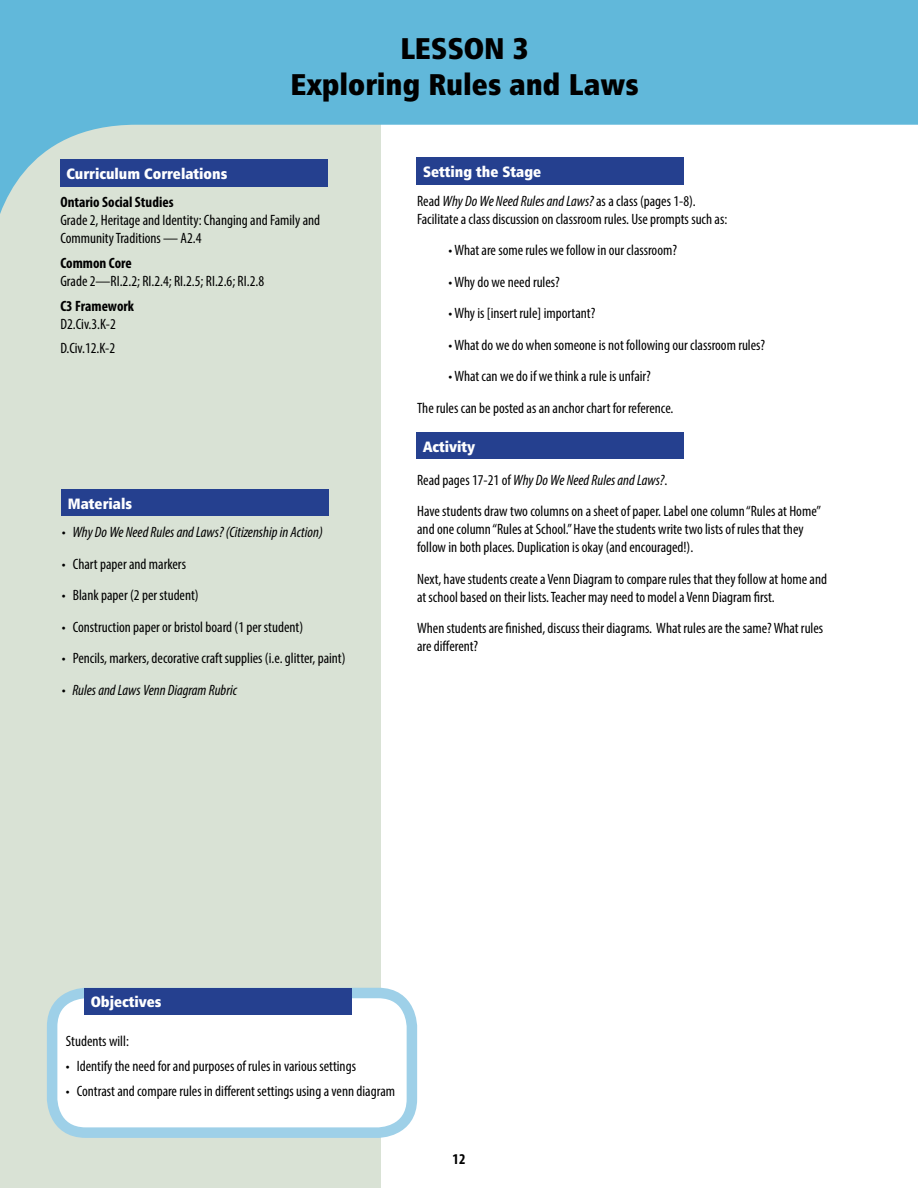
<style>
.page{position:relative;width:918px;height:1188px;background:#fff}
.page>*{position:absolute;margin:0;border:0;box-sizing:border-box;transform-origin:0 0}
.t1{font:30px/36px "Humanist 777 BT Extra Black Cond B";color:#000;text-align:center}
.t2{font:condensed 15px/18px "Myriad Pro";color:#000}
.t3{font:italic condensed 15px "Myriad Pro";color:#000}
.t4{font:15px "Humanist 777 BT Extra Black Cond B";color:#fff}
.t5{font:700 condensed 15px "Myriad Pro";color:#000}
.s1{font-style:italic}
</style>
<div class="page">
<div style="left:0;top:0;width:380px;height:1188px;background:#d9e2d5"></div>
<svg style="left:0;top:0;width:918px;height:250px;fill:#61b8da"></svg>
<div style="left:52px;top:993px;width:360px;height:140px;background:#fff;border-radius:34px"></div>
<div style="left:47px;top:988px;width:370px;height:150px;border:10px solid #9ed0e8;border-radius:34px"></div>
<div style="left:84px;top:988px;width:268px;height:27px;background:#25408f"></div>
<div style="left:60px;top:159px;width:267px;height:27px;background:#25408f"></div>
<div style="left:61px;top:489px;width:268px;height:27px;background:#25408f"></div>
<div style="left:416px;top:158px;width:268px;height:27px;background:#25408f"></div>
<div style="left:416px;top:432px;width:268px;height:27px;background:#25408f"></div>
<p class="t4" style="left:66px;top:164px;width:162px">Curriculum Correlations</p>
<h1 class="t1" style="left:290px;top:30px;width:350px">LESSON 3<br>Exploring Rules and Laws</h1>
<p class="t4" style="left:423px;top:162px;width:120px">Setting the Stage</p>
<p class="t5" style="left:60px;top:193px;width:115px">Ontario Social Studies</p>
<p class="t2" style="left:60px;top:211px;width:261px">Grade 2, Heritage and Identity: Changing and Family and<br>Community Traditions — A2.4</p>
<p class="t5" style="left:60px;top:254px;width:73px">Common Core</p>
<p class="t2" style="left:60px;top:272px;width:205px">Grade 2—RI.2.2; RI.2.4; RI.2.5; RI.2.6; RI.2.8</p>
<p class="t5" style="left:60px;top:296px;width:75px">C3 Framework</p>
<p class="t2" style="left:60px;top:311px;width:57px;line-height:24.8px">D2.Civ.3.K-2<br>D.Civ.12.K-2</p>
<p class="t4" style="left:68px;top:494px;width:66px">Materials</p>
<p class="t3" style="left:62px;top:523px;width:262px">• Why Do We Need Rules and Laws? (Citizenship in Action)</p>
<p class="t2" style="left:62px;top:555px;width:126px">• Chart paper and markers</p>
<p class="t2" style="left:62px;top:586px;width:138px">• Blank paper (2 per student)</p>
<p class="t2" style="left:62px;top:618px;width:243px">• Construction paper or bristol board (1 per student)</p>
<p class="t2" style="left:62px;top:649px;width:285px">• Pencils, markers, decorative craft supplies (i.e. glitter, paint)</p>
<p class="t3" style="left:62px;top:681px;width:177px">• Rules and Laws Venn Diagram Rubric</p>
<p class="t2" style="left:417px;top:192px;width:312px">Read <span class="s1">Why Do We Need Rules and Laws?</span> as a class (pages 1-8).<br>Facilitate a class discussion on classroom rules. Use prompts such as:</p>
<p class="t2" style="left:449px;top:241px;width:230px">• What are some rules we follow in our classroom?</p>
<p class="t2" style="left:449px;top:273px;width:113px">• Why do we need rules?</p>
<p class="t2" style="left:449px;top:304px;width:148px">• Why is [insert rule] important?</p>
<p class="t2" style="left:449px;top:336px;width:318px">• What do we do when someone is not following our classroom rules?</p>
<p class="t2" style="left:417px;top:360px;width:258px;line-height:31.5px;text-align:center">• What can we do if we think a rule is unfair?<br>The rules can be posted as an anchor chart for reference.</p>
<p class="t4" style="left:423px;top:437px;width:54px">Activity</p>
<p class="t2" style="left:417px;top:464px;width:405px;line-height:31.5px">Read pages 17-21 of <span class="s1">Why Do We Need Rules and Laws?</span>.<br>Have students draw two columns on a sheet of paper. Label one column “Rules at Home”</p>
<p class="t2" style="left:417px;top:520px;width:388px">and one column “Rules at School.” Have the students write two lists of rules that they follow in both places. Duplication is okay (and encouraged!).</p>
<p class="t2" style="left:417px;top:570px;width:412px">Next, have students create a Venn Diagram to compare rules that they follow at home and at school based on their lists. Teacher may need to model a Venn Diagram first.</p>
<p class="t2" style="left:417px;top:619px;width:408px">When students are finished, discuss their diagrams. What rules are the same? What rules are different?</p>
<p class="t4" style="left:91px;top:992px;width:73px">Objectives</p>
<p class="t2" style="left:66px;top:1032px;width:64px">Students will:</p>
<p class="t2" style="left:66px;top:1057px;width:292px">• Identify the need for and purposes of rules in various settings</p>
<p class="t2" style="left:66px;top:1081px;width:331px">• Contrast and compare rules in different settings using a venn diagram</p>
<p class="t5" style="left:453px;top:1150px;width:14px">12</p>
</div>
